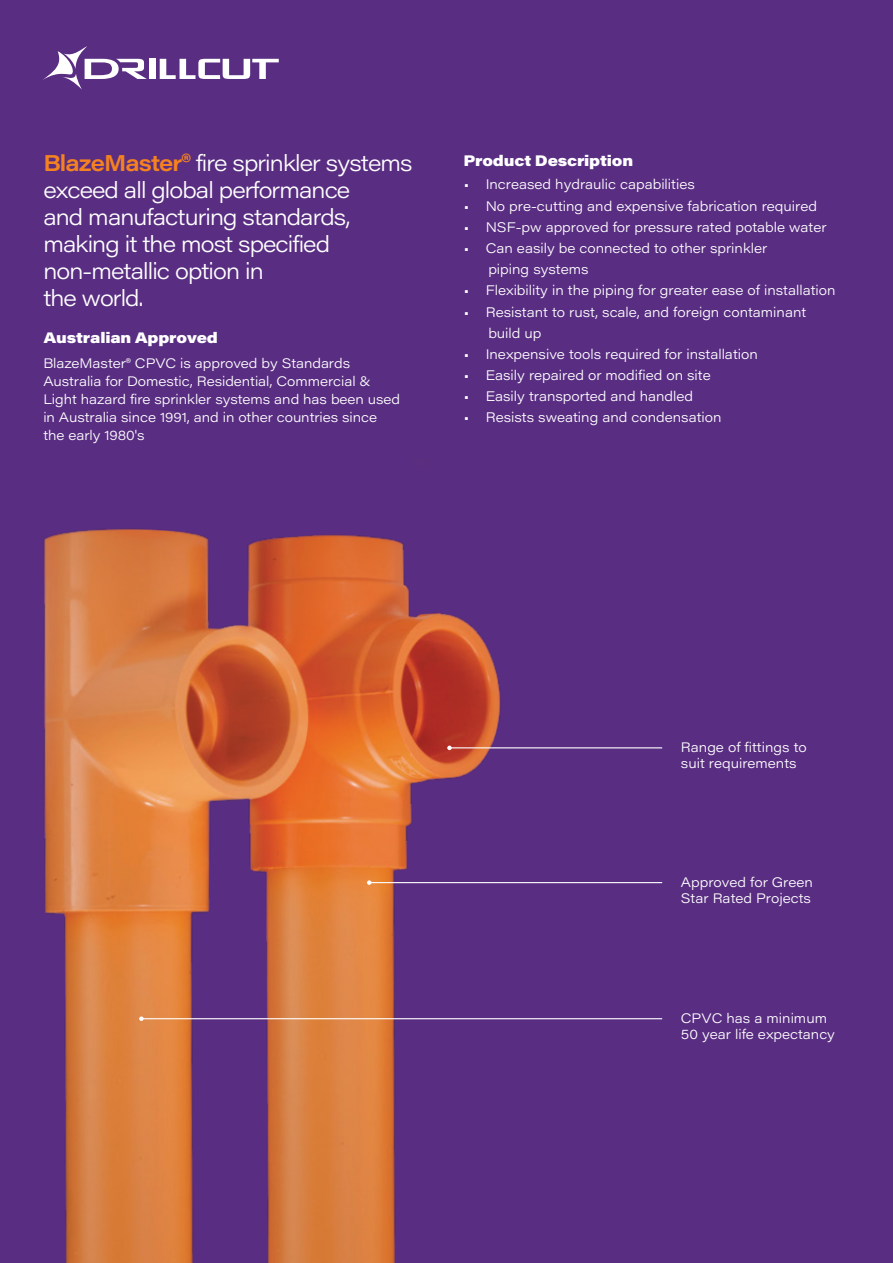
<style>
.page{position:relative;width:893px;height:1263px;background:#592d82}
.page>*{position:absolute;margin:0;border:0;box-sizing:border-box;transform-origin:0 0}
.t1{font:300 22.5px/27px "Acumin Pro Wide";letter-spacing:-.04em;color:#fff}
.t2{font:900 15.15px "Acumin Pro Wide";letter-spacing:-.01em;color:#fff}
.t3{font:900 15px "Acumin Pro Wide";letter-spacing:-.01em;color:#fff}
.t4{font:300 13.65px/21.1px "Acumin Pro Wide";color:#fff}
.t5{font:300 13.5px/18px "Acumin Pro Wide";letter-spacing:-.005em;color:#fff}
.s1{font-weight:600;color:#f58220}
.s2{font-weight:600;font-size:24px;color:#f58220}
</style>
<div class="page">
<div style="left:149px;top:59px;width:7px;height:20px;background:#fff"></div>
<svg style="left:160px;top:59px;width:119px;height:20px"></svg>
<svg style="left:43px;top:46px;width:104px;height:44px"></svg>
<img style="left:43px;top:528px;width:540px;height:735px">
<svg style="left:367px;top:880px;width:4px;height:5px"></svg>
<hr style="left:369px;top:882px;width:293px;height:1px;background:#fff">
<svg style="left:447px;top:746px;width:5px;height:4px"></svg>
<hr style="left:449px;top:747px;width:213px;height:1px;background:#fff">
<svg style="left:139px;top:1016px;width:5px;height:5px"></svg>
<hr style="left:141px;top:1018px;width:521px;height:1px;background:#fff">
<h1 class="t1" style="left:43px;top:149px;width:371px"><span class="s1">BlazeMaster</span><span class="s2">®</span> fire sprinkler systems exceed all global performance<br>and manufacturing standards, making it the most specified non-metallic option in<br>the world.</h1>
<p class="t3" style="left:44px;top:326px;width:176px">Australian Approved</p>
<p class="t5" style="left:43px;top:354px;width:358px">BlazeMaster® CPVC is approved by Standards Australia for Domestic, Residential, Commercial &amp; Light hazard fire sprinkler systems and has been used in Australia since 1991, and in other countries since the early 1980's</p>
<p class="t2" style="left:463px;top:150px;width:171px">Product Description</p>
<p class="t4" style="left:464px;top:173px;width:232px">• Increased hydraulic capabilities</p>
<p class="t4" style="left:464px;top:195px;width:354px">• No pre-cutting and expensive fabrication required</p>
<p class="t4" style="left:464px;top:216px;width:364px">• NSF-pw approved for pressure rated potable water</p>
<p class="t4" style="left:488px;top:237px;width:281px;text-indent:-24px">• Can easily be connected to other sprinkler piping systems</p>
<p class="t4" style="left:464px;top:279px;width:373px">• Flexibility in the piping for greater ease of installation</p>
<p class="t4" style="left:488px;top:300px;width:319px;text-indent:-24px">• Resistant to rust, scale, and foreign contaminant build up</p>
<p class="t4" style="left:464px;top:343px;width:295px">• Inexpensive tools required for installation</p>
<p class="t4" style="left:464px;top:364px;width:248px">• Easily repaired or modified on site</p>
<p class="t4" style="left:464px;top:385px;width:231px">• Easily transported and handled</p>
<p class="t4" style="left:464px;top:406px;width:259px">• Resists sweating and condensation</p>
<p class="t5" style="left:681px;top:738px;width:127px;line-height:16.5px">Range of fittings to suit requirements</p>
<p class="t5" style="left:681px;top:873px;width:134px;line-height:16.5px">Approved for Green<br>Star Rated Projects</p>
<p class="t5" style="left:681px;top:1009px;width:156px;line-height:16.5px">CPVC has a minimum<br>50 year life expectancy</p>
</div>
